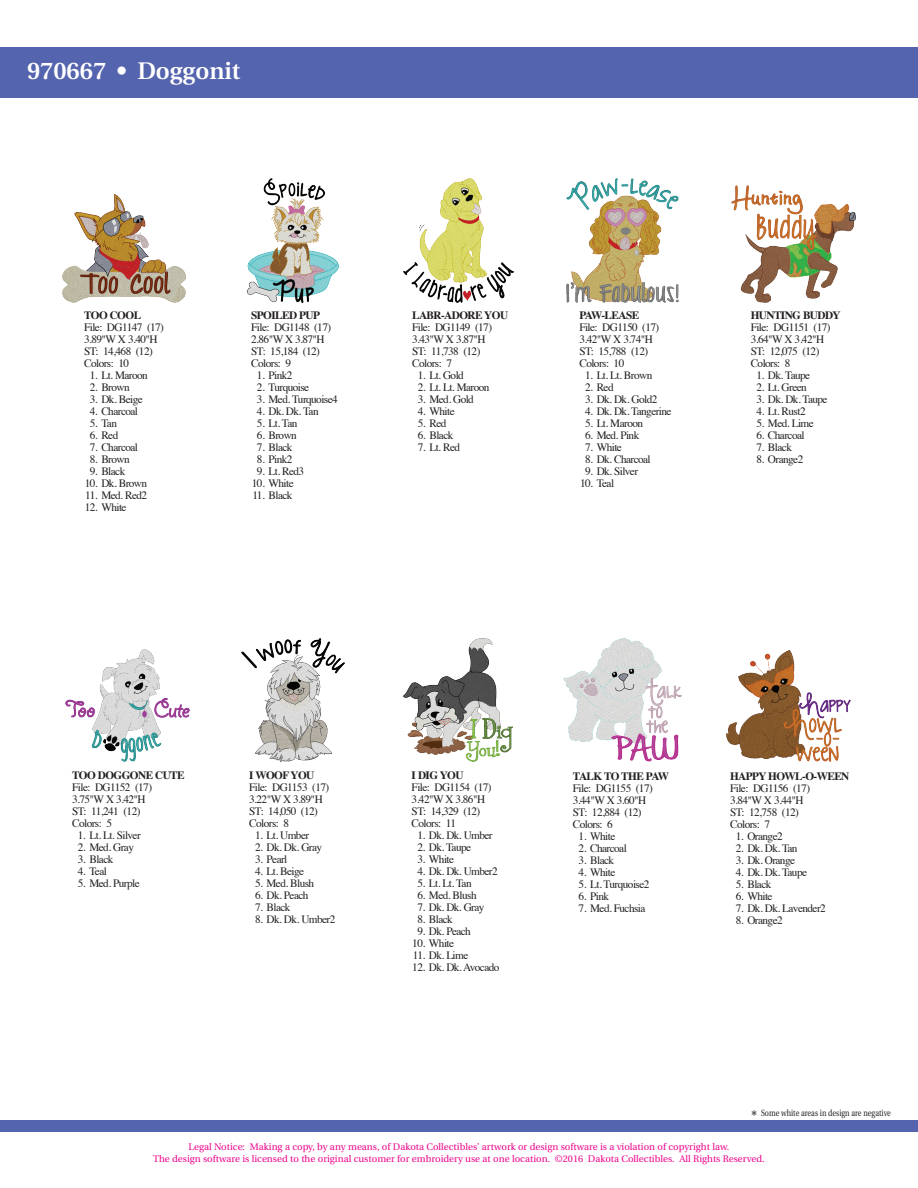
<style>
.page{position:relative;width:918px;height:1188px;background:#fff}
.page>*{position:absolute;margin:0;border:0;box-sizing:border-box;transform-origin:0 0}
.t1{font:600 24px "Utopia";color:#fff}
.t2{font:11.25px/12px "Times";letter-spacing:-.05em;color:#231f20}
.t3{font:700 11.25px "Times";letter-spacing:-.05em;color:#231f20}
.t4{font:9.6px/12px "Utopia";color:#ed028c;text-align:center}
.t5{font:9px "Utopia";color:#231f20;scale:.8 1}
.s1{font-size:15px}
</style>
<div class="page">
<div style="left:0;top:1120px;width:918px;height:12px;background:#5564ae"></div>
<div style="left:0;top:48px;width:918px;height:50px;background:#5564ae"></div>
<img style="left:62px;top:194px;width:124px;height:109px">
<img style="left:65px;top:649px;width:125px;height:113px">
<img style="left:403px;top:178px;width:111px;height:125px">
<img style="left:403px;top:638px;width:110px;height:124px">
<img style="left:246px;top:178px;width:93px;height:125px">
<img style="left:241px;top:638px;width:104px;height:124px">
<img style="left:566px;top:178px;width:113px;height:125px">
<img style="left:563px;top:638px;width:119px;height:124px">
<img style="left:731px;top:185px;width:125px;height:118px">
<img style="left:726px;top:650px;width:125px;height:112px">
<h1 class="t1" style="left:27px;top:58px;width:215px">970667 • Doggonit</h1>
<p class="t3" style="left:84px;top:304px;width:59px">TOO COOL</p>
<p class="t2" style="left:84px;top:320px;width:81px">File: DG1147 (17)<br>3.89"W X 3.40"H<br>ST: 14,468 (12)<br>Colors: 10</p>
<p class="t2" style="left:90px;top:368px;width:60px">1. Lt. Maroon</p>
<p class="t2" style="left:90px;top:380px;width:41px">2. Brown</p>
<p class="t2" style="left:90px;top:392px;width:54px">3. Dk. Beige</p>
<p class="t2" style="left:90px;top:404px;width:50px">4. Charcoal</p>
<p class="t2" style="left:90px;top:416px;width:29px">5. Tan</p>
<p class="t2" style="left:90px;top:428px;width:30px">6. Red</p>
<p class="t2" style="left:90px;top:440px;width:50px">7. Charcoal</p>
<p class="t2" style="left:90px;top:452px;width:41px">8. Brown</p>
<p class="t2" style="left:90px;top:464px;width:37px">9. Black</p>
<p class="t2" style="left:85px;top:476px;width:64px">10. Dk. Brown</p>
<p class="t2" style="left:85px;top:488px;width:63px">11. Med. Red2</p>
<p class="t2" style="left:85px;top:500px;width:43px">12. White</p>
<p class="t3" style="left:251px;top:305px;width:70px">SPOILED PUP</p>
<p class="t2" style="left:251px;top:320px;width:81px">File: DG1148 (17)<br>2.86"W X 3.87"H<br>ST: 15,184 (12)<br>Colors: 9</p>
<p class="t2" style="left:257px;top:368px;width:37px">1. Pink2</p>
<p class="t2" style="left:257px;top:380px;width:54px">2. Turquoise</p>
<p class="t2" style="left:257px;top:392px;width:82px">3. Med. Turquoise4</p>
<p class="t2" style="left:257px;top:404px;width:63px">4. Dk. Dk. Tan</p>
<p class="t2" style="left:257px;top:416px;width:42px">5. Lt. Tan</p>
<p class="t2" style="left:257px;top:428px;width:41px">6. Brown</p>
<p class="t2" style="left:257px;top:440px;width:37px">7. Black</p>
<p class="t2" style="left:257px;top:452px;width:37px">8. Pink2</p>
<p class="t2" style="left:257px;top:464px;width:49px">9. Lt. Red3</p>
<p class="t2" style="left:252px;top:476px;width:43px">10. White</p>
<p class="t2" style="left:252px;top:488px;width:42px">11. Black</p>
<p class="t3" style="left:412px;top:304px;width:97px">LABR-ADORE YOU</p>
<p class="t2" style="left:412px;top:320px;width:81px">File: DG1149 (17)<br>3.43"W X 3.87"H<br>ST: 11,738 (12)<br>Colors: 7</p>
<p class="t2" style="left:418px;top:368px;width:48px">1. Lt. Gold</p>
<p class="t2" style="left:418px;top:380px;width:73px">2. Lt. Lt. Maroon</p>
<p class="t2" style="left:418px;top:392px;width:58px">3. Med. Gold</p>
<p class="t2" style="left:418px;top:404px;width:38px">4. White</p>
<p class="t2" style="left:418px;top:416px;width:30px">5. Red</p>
<p class="t2" style="left:418px;top:428px;width:37px">6. Black</p>
<p class="t2" style="left:418px;top:440px;width:44px">7. Lt. Red</p>
<p class="t3" style="left:579px;top:305px;width:61px">PAW-LEASE</p>
<p class="t2" style="left:579px;top:321px;width:81px">File: DG1150 (17)<br>3.42"W X 3.74"H<br>ST: 15,788 (12)<br>Colors: 10</p>
<p class="t2" style="left:585px;top:369px;width:69px">1. Lt. Lt. Brown</p>
<p class="t2" style="left:585px;top:381px;width:30px">2. Red</p>
<p class="t2" style="left:585px;top:393px;width:74px">3. Dk. Dk. Gold2</p>
<p class="t2" style="left:585px;top:405px;width:88px">4. Dk. Dk. Tangerine</p>
<p class="t2" style="left:585px;top:417px;width:60px">5. Lt. Maroon</p>
<p class="t2" style="left:585px;top:429px;width:56px">6. Med. Pink</p>
<p class="t2" style="left:585px;top:441px;width:38px">7. White</p>
<p class="t2" style="left:585px;top:453px;width:67px">8. Dk. Charcoal</p>
<p class="t2" style="left:585px;top:465px;width:55px">9. Dk. Silver</p>
<p class="t2" style="left:580px;top:477px;width:36px">10. Teal</p>
<p class="t3" style="left:751px;top:305px;width:92px">HUNTING BUDDY</p>
<p class="t2" style="left:751px;top:321px;width:81px">File: DG1151 (17)<br>3.64"W X 3.42"H<br>ST: 12,075 (12)<br>Colors: 8</p>
<p class="t2" style="left:756px;top:369px;width:55px">1. Dk. Taupe</p>
<p class="t2" style="left:756px;top:381px;width:52px">2. Lt. Green</p>
<p class="t2" style="left:756px;top:393px;width:73px">3. Dk. Dk. Taupe</p>
<p class="t2" style="left:756px;top:405px;width:51px">4. Lt. Rust2</p>
<p class="t2" style="left:756px;top:417px;width:59px">5. Med. Lime</p>
<p class="t2" style="left:756px;top:429px;width:50px">6. Charcoal</p>
<p class="t2" style="left:756px;top:441px;width:37px">7. Black</p>
<p class="t2" style="left:756px;top:453px;width:48px">8. Orange2</p>
<p class="t3" style="left:72px;top:765px;width:114px">TOO DOGGONE CUTE</p>
<p class="t2" style="left:72px;top:780px;width:81px">File: DG1152 (17)<br>3.75"W X 3.42"H<br>ST: 11,241 (12)<br>Colors: 5</p>
<p class="t2" style="left:78px;top:829px;width:64px">1. Lt. Lt. Silver</p>
<p class="t2" style="left:78px;top:841px;width:58px">2. Med. Gray</p>
<p class="t2" style="left:78px;top:853px;width:37px">3. Black</p>
<p class="t2" style="left:78px;top:865px;width:31px">4. Teal</p>
<p class="t2" style="left:78px;top:877px;width:63px">5. Med. Purple</p>
<p class="t3" style="left:249px;top:765px;width:67px">I WOOF YOU</p>
<p class="t2" style="left:249px;top:781px;width:81px">File: DG1153 (17)<br>3.22"W X 3.89"H<br>ST: 14,050 (12)<br>Colors: 8</p>
<p class="t2" style="left:255px;top:829px;width:56px">1. Lt. Umber</p>
<p class="t2" style="left:255px;top:841px;width:69px">2. Dk. Dk. Gray</p>
<p class="t2" style="left:255px;top:853px;width:34px">3. Pearl</p>
<p class="t2" style="left:255px;top:865px;width:51px">4. Lt. Beige</p>
<p class="t2" style="left:255px;top:877px;width:61px">5. Med. Blush</p>
<p class="t2" style="left:255px;top:889px;width:55px">6. Dk. Peach</p>
<p class="t2" style="left:255px;top:901px;width:37px">7. Black</p>
<p class="t2" style="left:255px;top:913px;width:82px">8. Dk. Dk. Umber2</p>
<p class="t3" style="left:412px;top:765px;width:53px">I DIG YOU</p>
<p class="t2" style="left:412px;top:781px;width:81px">File: DG1154 (17)<br>3.42"W X 3.86"H<br>ST: 14,329 (12)<br>Colors: 11</p>
<p class="t2" style="left:417px;top:829px;width:77px">1. Dk. Dk. Umber</p>
<p class="t2" style="left:417px;top:841px;width:55px">2. Dk. Taupe</p>
<p class="t2" style="left:417px;top:853px;width:38px">3. White</p>
<p class="t2" style="left:417px;top:865px;width:82px">4. Dk. Dk. Umber2</p>
<p class="t2" style="left:417px;top:877px;width:56px">5. Lt. Lt. Tan</p>
<p class="t2" style="left:417px;top:889px;width:61px">6. Med. Blush</p>
<p class="t2" style="left:417px;top:901px;width:69px">7. Dk. Dk. Gray</p>
<p class="t2" style="left:417px;top:913px;width:37px">8. Black</p>
<p class="t2" style="left:417px;top:925px;width:55px">9. Dk. Peach</p>
<p class="t2" style="left:412px;top:937px;width:43px">10. White</p>
<p class="t2" style="left:413px;top:949px;width:57px">11. Dk. Lime</p>
<p class="t2" style="left:412px;top:961px;width:89px">12. Dk. Dk. Avocado</p>
<p class="t3" style="left:573px;top:765px;width:98px">TALK TO THE PAW</p>
<p class="t2" style="left:573px;top:781px;width:81px">File: DG1155 (17)<br>3.44"W X 3.60"H<br>ST: 12,884 (12)<br>Colors: 6</p>
<p class="t2" style="left:579px;top:829px;width:38px">1. White</p>
<p class="t2" style="left:579px;top:841px;width:50px">2. Charcoal</p>
<p class="t2" style="left:579px;top:853px;width:37px">3. Black</p>
<p class="t2" style="left:579px;top:865px;width:38px">4. White</p>
<p class="t2" style="left:579px;top:877px;width:72px">5. Lt. Turquoise2</p>
<p class="t2" style="left:579px;top:889px;width:32px">6. Pink</p>
<p class="t2" style="left:579px;top:901px;width:68px">7. Med. Fuchsia</p>
<p class="t3" style="left:730px;top:765px;width:121px">HAPPY HOWL-O-WEEN</p>
<p class="t2" style="left:730px;top:781px;width:81px">File: DG1156 (17)<br>3.84"W X 3.44"H<br>ST: 12,758 (12)<br>Colors: 7</p>
<p class="t2" style="left:736px;top:829px;width:48px">1. Orange2</p>
<p class="t2" style="left:736px;top:841px;width:63px">2. Dk. Dk. Tan</p>
<p class="t2" style="left:736px;top:853px;width:61px">3. Dk. Orange</p>
<p class="t2" style="left:736px;top:865px;width:73px">4. Dk. Dk. Taupe</p>
<p class="t2" style="left:736px;top:877px;width:37px">5. Black</p>
<p class="t2" style="left:736px;top:889px;width:38px">6. White</p>
<p class="t2" style="left:736px;top:901px;width:91px">7. Dk. Dk. Lavender2</p>
<p class="t2" style="left:736px;top:913px;width:48px">8. Orange2</p>
<p class="t5" style="left:751px;top:1108px;width:176px"><span class="s1">*</span> Some white areas in design are negative</p>
<p class="t4" style="left:153px;top:1141px;width:613px">Legal Notice: Making a copy, by any means, of Dakota Collectibles’ artwork or design software is a violation of copyright law.<br>The design software is licensed to the original customer for embroidery use at one location. ©2016 Dakota Collectibles. All Rights Reserved.</p>
</div>
